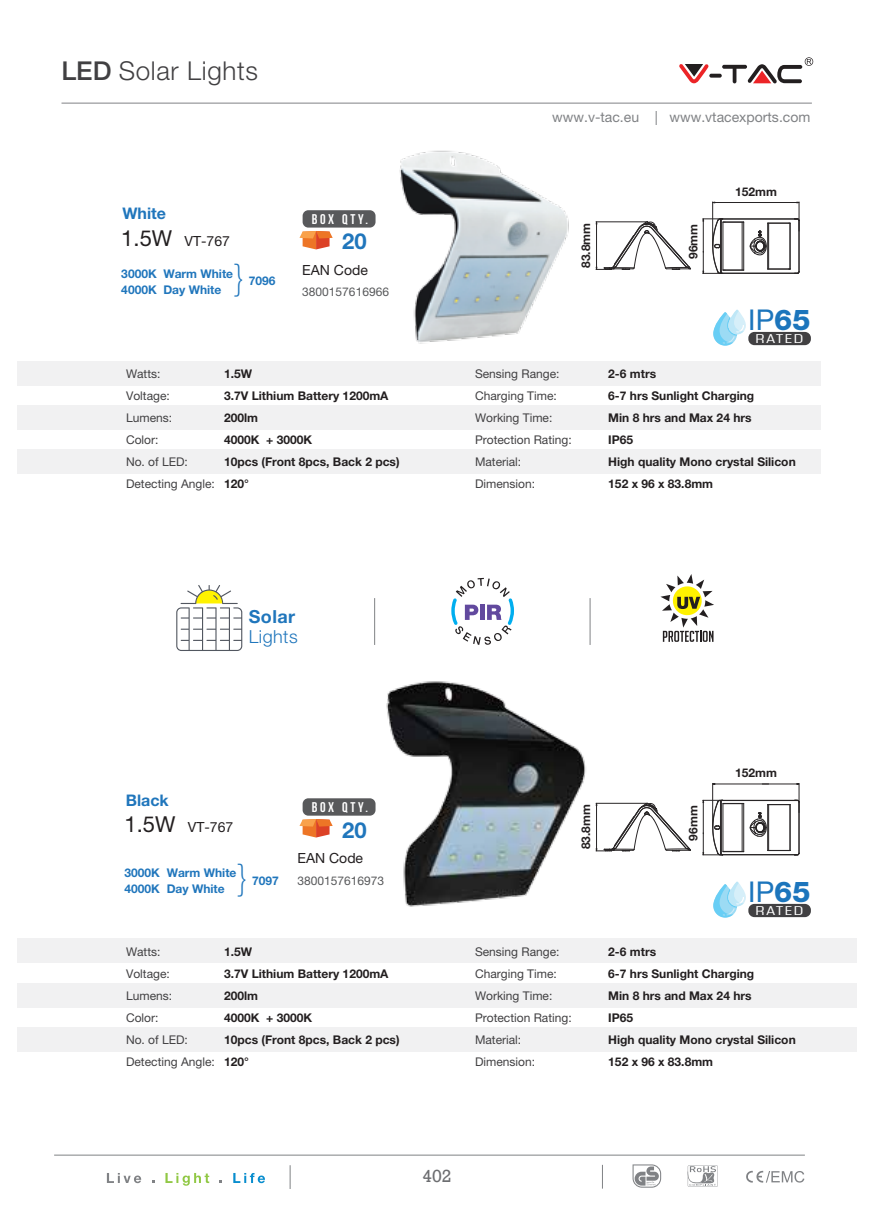
<style>
.page{position:relative;width:874px;height:1225px;background:#fff}
.page>*{position:absolute;margin:0;border:0;box-sizing:border-box;transform-origin:0 0}
.t1{font:100 36px "Helvetica Neue LT Pro";color:#2076bc}
.t2{font:28.6px "Helvetica Neue LT Pro";color:#1c75bc}
.t3{font:300 26px "Helvetica Neue LT Pro";letter-spacing:.025em;color:#414042}
.t4{font:700 22px "Helvetica Neue LT Pro";color:#2076bc}
.t5{font:300 18px "Helvetica Neue LT Pro";letter-spacing:.025em;color:#2076bc}
.t6{font:700 18px "Helvetica Neue LT Pro";letter-spacing:.025em;color:#2076bc}
.t7{font:18px "Rockwell";color:#6d6e71}
.t8{font:700 16px "Helvetica Neue LT Pro";color:#2076bc}
.t9{font:14px "Helvetica Neue LT Pro";color:#231f20}
.t10{font:14px "Helvetica Neue LT Pro";color:#808285}
.t11{font:700 14px "Bebas Neue";letter-spacing:.2em;color:#fff}
.t12{font:condensed 12.4px "Square 721 BT";letter-spacing:.1em;color:#fff;scale:1.43 1}
.t13{font:700 12px/22px "Helvetica Neue LT Pro";color:#231f20}
.t14{font:12px/22px "Helvetica Neue LT Pro";color:#414042}
.t15{font:700 12px/16px "Helvetica Neue LT Pro";color:#2076bc}
.t16{font:12px "Helvetica Neue LT Pro";color:#58595b}
.s1{font-weight:500}
.s2{font-size:22px}
.s3{font-weight:800}
</style>
<div class="page">
<svg style="left:687px;top:1165px;width:30px;height:21px"></svg>
<svg style="left:632px;top:1164px;width:28px;height:23px"></svg>
<svg style="left:746px;top:1170px;width:58px;height:12px"></svg>
<svg style="left:107px;top:1173px;width:34px;height:10px"></svg>
<svg style="left:165px;top:1173px;width:44px;height:12px"></svg>
<svg style="left:233px;top:1173px;width:32px;height:10px"></svg>
<svg style="left:289px;top:1165px;width:1px;height:24px"></svg>
<hr style="left:54px;top:1154px;width:750px;height:1px;background:#808285">
<hr style="left:61px;top:103px;width:750px;height:1px;background:#808285">
<svg style="left:709px;top:74px;width:12px;height:4px"></svg>
<svg style="left:721px;top:65px;width:25px;height:4px"></svg>
<svg style="left:732px;top:65px;width:4px;height:18px"></svg>
<svg style="left:679px;top:64px;width:29px;height:19px"></svg>
<svg style="left:747px;top:57px;width:65px;height:26px"></svg>
<div style="left:17px;top:938px;width:839px;height:25px;background:#f1f1f2"></div>
<div style="left:17px;top:983px;width:839px;height:24px;background:#f1f1f2"></div>
<div style="left:17px;top:1027px;width:839px;height:24px;background:#f1f1f2"></div>
<div style="left:17px;top:361px;width:803px;height:24px;background:#f1f1f2"></div>
<div style="left:17px;top:405px;width:803px;height:24px;background:#f1f1f2"></div>
<div style="left:17px;top:449px;width:803px;height:25px;background:#f1f1f2"></div>
<img style="left:399px;top:150px;width:170px;height:194px">
<img style="left:369px;top:681px;width:229px;height:226px">
<div style="left:748px;top:332px;width:62px;height:13px;background:#414042;border-radius:6px"></div>
<svg style="left:713px;top:309px;width:32px;height:36px"></svg>
<div style="left:748px;top:904px;width:62px;height:13px;background:#414042;border-radius:6px"></div>
<svg style="left:713px;top:881px;width:32px;height:36px"></svg>
<svg style="left:660px;top:574px;width:53px;height:68px"></svg>
<svg style="left:176px;top:585px;width:66px;height:66px"></svg>
<svg style="left:451px;top:578px;width:62px;height:67px"></svg>
<hr style="left:374px;top:598px;width:1px;height:47px;background:#808285">
<hr style="left:589px;top:598px;width:1px;height:47px;background:#808285">
<svg style="left:702px;top:202px;width:97px;height:72px"></svg>
<svg style="left:595px;top:221px;width:96px;height:49px"></svg>
<svg style="left:702px;top:783px;width:97px;height:72px"></svg>
<svg style="left:595px;top:802px;width:96px;height:49px"></svg>
<svg style="left:299px;top:231px;width:33px;height:18px"></svg>
<div style="left:302px;top:210px;width:73px;height:18px;background:#58595b;border-radius:6px"></div>
<svg style="left:299px;top:819px;width:33px;height:18px"></svg>
<div style="left:302px;top:798px;width:73px;height:17px;background:#58595b;border-radius:6px"></div>
<h3 class="t3" style="left:61px;top:55px;width:198px"><span class="s1">LED</span> Solar Lights</h3>
<h3 class="t8" style="left:122px;top:203px;width:45px">White</h3>
<p class="t9" style="left:121px;top:232px;width:110px"><span class="s2">1.5W</span> VT-767</p>
<h1 class="t1" style="left:233px;top:257px;width:13px">}</h1>
<p class="t15" style="left:121px;top:265px;width:113px">3000K Warm White<br>4000K Day White</p>
<p class="t15" style="left:248px;top:273px;width:28px">7096</p>
<p class="t11" style="left:311px;top:211px;width:58px">BOX QTY.</p>
<h3 class="t4" style="left:342px;top:228px;width:26px">20</h3>
<p class="t9" style="left:302px;top:261px;width:67px">EAN Code</p>
<p class="t16" style="left:302px;top:284px;width:88px">3800157616966</p>
<p class="t10" style="left:552px;top:108px;width:259px">www.v-tac.eu | www.vtacexports.com</p>
<p class="t13" style="left:574px;top:268px;width:47px;rotate:-90deg">83.8mm</p>
<p class="t13" style="left:681px;top:259px;width:37px;rotate:-90deg">96mm</p>
<p class="t13" style="left:734px;top:180px;width:43px">152mm</p>
<h2 class="t2" style="left:747px;top:303px;width:64px">IP<span class="s3">65</span></h2>
<p class="t12" style="left:755px;top:331px;width:35px">RATED</p>
<p class="t14" style="left:126px;top:363px;width:90px">Watts:<br>Voltage:<br>Lumens:<br>Color:<br>No. of LED:<br>Detecting Angle:</p>
<p class="t13" style="left:224px;top:362px;width:177px">1.5W<br>3.7V Lithium Battery 1200mA<br>200lm<br>4000K + 3000K<br>10pcs (Front 8pcs, Back 2 pcs)<br>120°</p>
<p class="t14" style="left:475px;top:362px;width:98px">Sensing Range:<br>Charging Time:<br>Working Time:<br>Protection Rating:<br>Material:<br>Dimension:</p>
<p class="t13" style="left:608px;top:362px;width:189px">2-6 mtrs<br>6-7 hrs Sunlight Charging<br>Min 8 hrs and Max 24 hrs<br>IP65<br>High quality Mono crystal Silicon<br>152 x 96 x 83.8mm</p>
<h3 class="t6" style="left:248px;top:605px;width:48px">Solar</h3>
<h3 class="t5" style="left:248px;top:625px;width:50px">Lights</h3>
<h3 class="t8" style="left:126px;top:790px;width:44px">Black</h3>
<p class="t9" style="left:124px;top:818px;width:110px"><span class="s2">1.5W</span> VT-767</p>
<p class="t11" style="left:311px;top:799px;width:58px">BOX QTY.</p>
<h3 class="t4" style="left:342px;top:816px;width:26px">20</h3>
<h1 class="t1" style="left:236px;top:856px;width:13px">}</h1>
<p class="t15" style="left:124px;top:864px;width:113px">3000K Warm White<br>4000K Day White</p>
<p class="t15" style="left:252px;top:872px;width:28px">7097</p>
<p class="t9" style="left:297px;top:850px;width:67px">EAN Code</p>
<p class="t16" style="left:297px;top:873px;width:88px">3800157616973</p>
<p class="t13" style="left:574px;top:849px;width:47px;rotate:-90deg">83.8mm</p>
<p class="t13" style="left:681px;top:840px;width:37px;rotate:-90deg">96mm</p>
<p class="t13" style="left:734px;top:762px;width:43px">152mm</p>
<h2 class="t2" style="left:747px;top:875px;width:64px">IP<span class="s3">65</span></h2>
<p class="t12" style="left:755px;top:903px;width:35px">RATED</p>
<p class="t14" style="left:126px;top:940px;width:90px">Watts:<br>Voltage:<br>Lumens:<br>Color:<br>No. of LED:<br>Detecting Angle:</p>
<p class="t13" style="left:224px;top:940px;width:177px">1.5W<br>3.7V Lithium Battery 1200mA<br>200lm<br>4000K + 3000K<br>10pcs (Front 8pcs, Back 2 pcs)<br>120°</p>
<p class="t14" style="left:475px;top:940px;width:98px">Sensing Range:<br>Charging Time:<br>Working Time:<br>Protection Rating:<br>Material:<br>Dimension:</p>
<p class="t13" style="left:608px;top:940px;width:189px">2-6 mtrs<br>6-7 hrs Sunlight Charging<br>Min 8 hrs and Max 24 hrs<br>IP65<br>High quality Mono crystal Silicon<br>152 x 96 x 83.8mm</p>
<h3 class="t7" style="left:422px;top:1165px;width:31px">402</h3>
</div>
